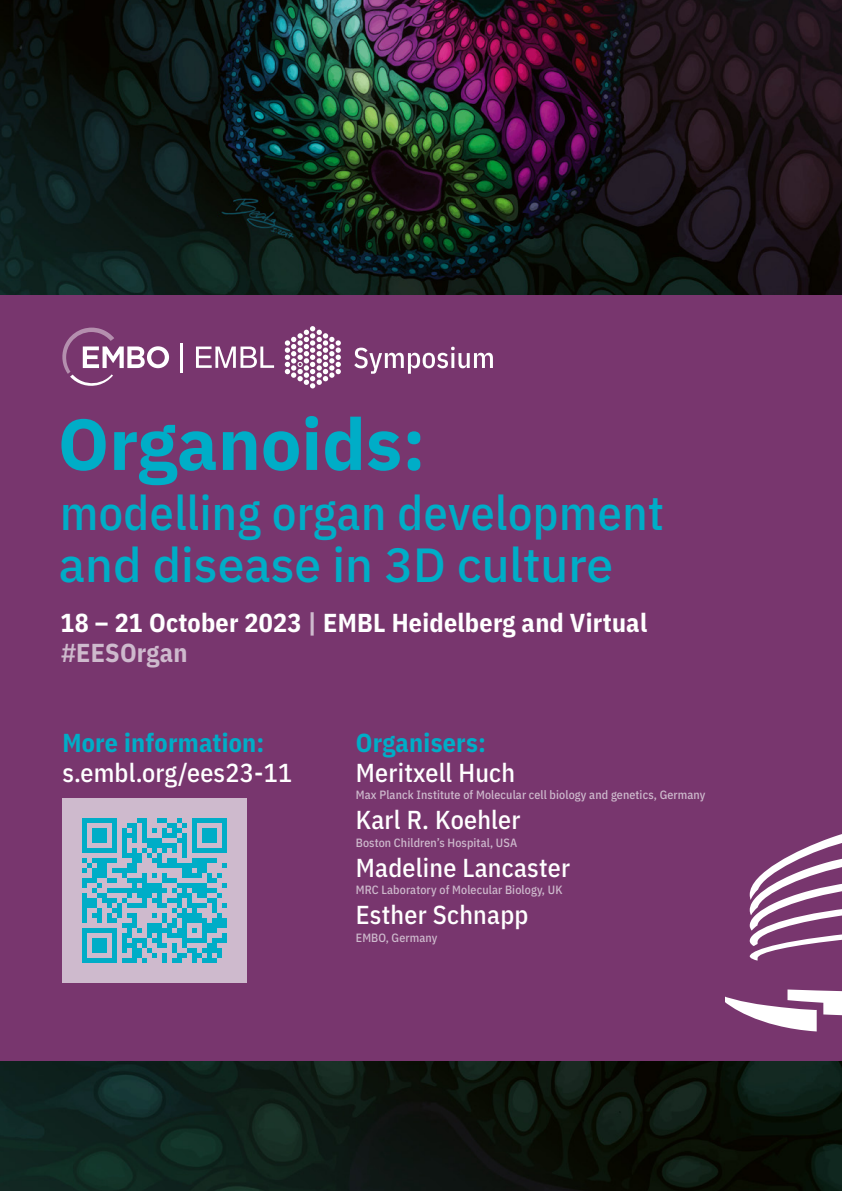
<style>
.page{position:relative;width:842px;height:1191px;background:#fff}
.page>*{position:absolute;margin:0;border:0;box-sizing:border-box;transform-origin:0 0}
.t1{font:700 72px "IBM Plex Sans";color:#00adc7}
.t2{font:500 48px "IBM Plex Sans Cond";letter-spacing:.01em;color:#00adc7}
.t3{font:500 48px "IBM Plex Sans";color:#00adc7}
.t4{font:500 26px "IBM Plex Sans Cond";letter-spacing:.01em;color:#fff}
.t5{font:700 26px/30px "IBM Plex Sans Cond";letter-spacing:.01em;color:#fff}
.t6{font:700 26px "IBM Plex Sans Cond";letter-spacing:.01em;color:#00adc7}
.t7{font:500 12px "IBM Plex Sans Cond";letter-spacing:.01em;color:#cebacd}
.s1{color:#cebacd}
</style>
<div class="page">
<img style="left:0;top:0;width:842px;height:295px">
<img style="left:0;top:1060px;width:842px;height:131px">
<div style="left:0;top:295px;width:842px;height:765px;background:#78366e"></div>
<svg style="left:725px;top:834px;width:117px;height:197px"></svg>
<svg style="left:354px;top:347px;width:139px;height:27px"></svg>
<svg style="left:285px;top:326px;width:56px;height:62px"></svg>
<svg style="left:196px;top:346px;width:78px;height:22px"></svg>
<hr style="left:180px;top:343px;width:3px;height:30px;background:#fff">
<svg style="left:62px;top:327px;width:107px;height:59px"></svg>
<div style="left:62px;top:798px;width:185px;height:184px;background:#cebacd"></div>
<svg style="left:82px;top:818px;width:145px;height:144px"></svg>
<div style="left:222px;top:918px;width:5px;height:10px;background:#00adc7"></div>
<div style="left:222px;top:932px;width:5px;height:10px;background:#00adc7"></div>
<h1 class="t1" style="left:58px;top:387px;width:369px">Organoids:</h1>
<h2 class="t2" style="left:60px;top:475px;width:605px">modelling organ development</h2>
<h2 class="t3" style="left:59px;top:527px;width:556px">and disease in 3D culture</h2>
<h3 class="t5" style="left:61px;top:605px;width:588px">18 – 21 October 2023 <span class="s1">|</span> EMBL Heidelberg and Virtual <span class="s1">#EESOrgan</span></h3>
<h3 class="t6" style="left:62px;top:722px;width:204px">More information:</h3>
<h3 class="t4" style="left:62px;top:752px;width:231px">s.embl.org/ees23-11</h3>
<h3 class="t6" style="left:356px;top:722px;width:132px">Organisers:</h3>
<h3 class="t4" style="left:356px;top:752px;width:161px">Meritxell Huch</h3>
<p class="t7" style="left:356px;top:785px;width:351px">Max Planck Institute of Molecular cell biology and genetics, Germany</p>
<h3 class="t4" style="left:356px;top:800px;width:166px">Karl R. Koehler</h3>
<p class="t7" style="left:356px;top:833px;width:163px">Boston Children’s Hospital, USA</p>
<h3 class="t4" style="left:356px;top:847px;width:216px">Madeline Lancaster</h3>
<p class="t7" style="left:356px;top:880px;width:208px">MRC Laboratory of Molecular Biology, UK</p>
<h3 class="t4" style="left:356px;top:894px;width:174px">Esther Schnapp</h3>
<p class="t7" style="left:356px;top:928px;width:83px">EMBO, Germany</p>
</div>
